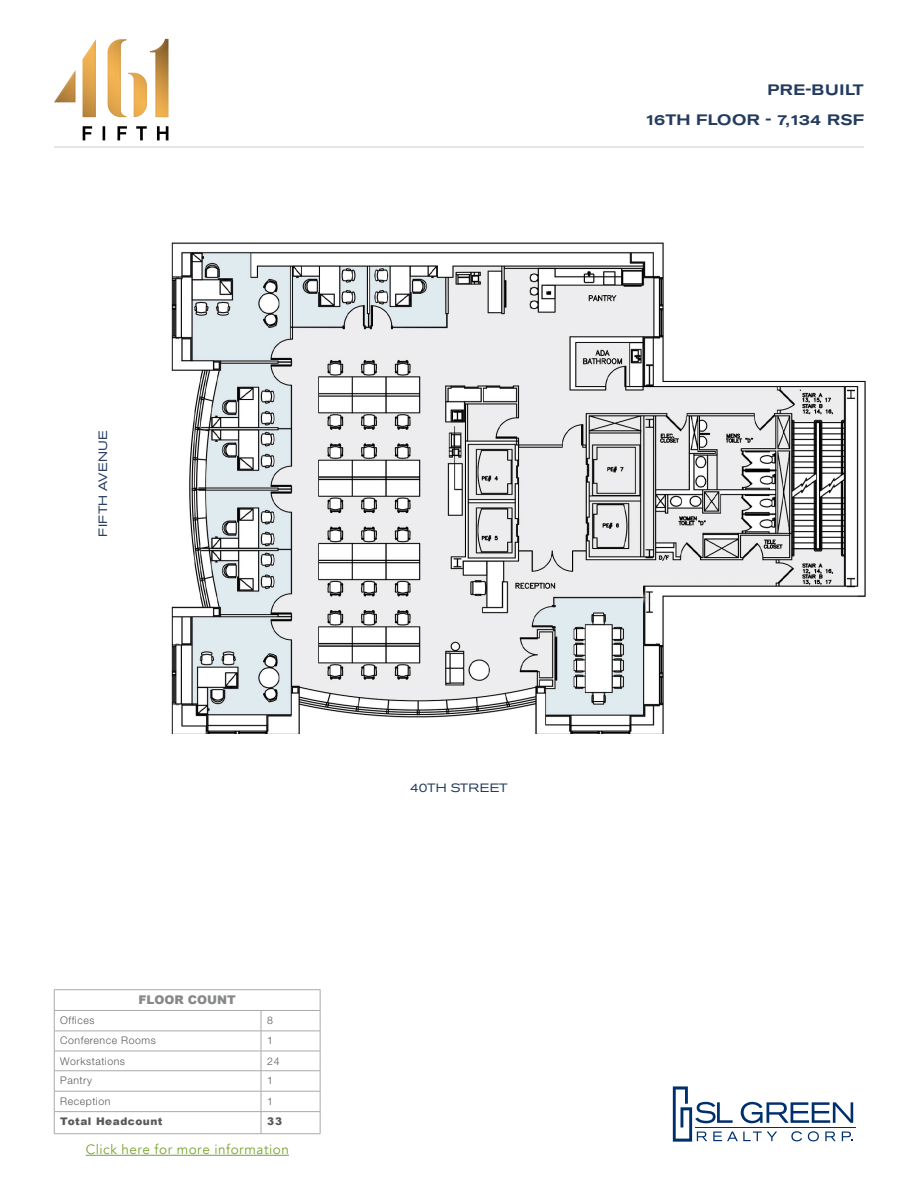
<style>
.page{position:relative;width:918px;height:1188px;background:#fff}
.page>*{position:absolute;margin:0;border:0;box-sizing:border-box;transform-origin:0 0}
.t1{font:500 expanded 15px/30px "Akzidenz Grotesk Pro";letter-spacing:.03em;color:#233b5e;text-align:right}
.t2{font:13.5px "Avenir";letter-spacing:.04em;color:#78a22f}
.t3{font:expanded 12px "Akzidenz Grotesk Pro";letter-spacing:.02em;color:#233b5e}
.t4{font:expanded 12px "Akzidenz Grotesk Pro";color:#233b5e}
.t5{font:900 12px "Arial";color:#86888a}
.t6{font:300 10.5px "Helvetica Neue LT Std";letter-spacing:.05em;color:#58595b}
.t7{font:900 10.5px "Arial";letter-spacing:.05em;color:#58595b}
</style>
<div class="page">
<svg style="left:83px;top:126px;width:85px;height:14px"></svg>
<img style="left:83px;top:117px;width:85px;height:1px">
<img style="left:54px;top:39px;width:114px;height:78px">
<hr style="left:54px;top:147px;width:810px;height:1px;background:#ccc">
<svg style="left:673px;top:1086px;width:180px;height:56px"></svg>
<hr style="left:695px;top:1127px;width:160px;height:1px;background:#002f6e">
<img style="left:171px;top:242px;width:695px;height:492px">
<hr style="left:54px;top:989px;width:207px;height:1px;background:#a7a9ac">
<hr style="left:261px;top:989px;width:59px;height:1px;background:#a7a9ac">
<svg style="left:54px;top:990px;width:267px;height:144px"></svg>
<hr style="left:54px;top:1133px;width:207px;height:1px;background:#a7a9ac">
<hr style="left:261px;top:1133px;width:59px;height:1px;background:#a7a9ac">
<hr style="left:86px;top:1155px;width:203px;height:1px;background:#78a22f">
<p class="t3" style="left:95px;top:537px;width:108px;rotate:-90deg">FIFTH AVENUE</p>
<p class="t5" style="left:139px;top:991px;width:99px">FLOOR COUNT</p>
<p class="t6" style="left:60px;top:1014px;width:36px">Offices</p>
<p class="t6" style="left:267px;top:1014px;width:7px">8</p>
<p class="t6" style="left:60px;top:1034px;width:97px">Conference Rooms</p>
<p class="t6" style="left:267px;top:1034px;width:7px">1</p>
<p class="t6" style="left:60px;top:1054px;width:66px">Workstations</p>
<p class="t6" style="left:267px;top:1054px;width:14px">24</p>
<p class="t6" style="left:60px;top:1074px;width:33px">Pantry</p>
<p class="t6" style="left:267px;top:1074px;width:7px">1</p>
<p class="t6" style="left:60px;top:1095px;width:52px">Reception</p>
<p class="t6" style="left:267px;top:1095px;width:7px">1</p>
<p class="t7" style="left:60px;top:1114px;width:104px">Total Headcount</p>
<p class="t7" style="left:267px;top:1114px;width:17px">33</p>
<p class="t2" style="left:86px;top:1142px;width:205px">Click here for more information</p>
<p class="t4" style="left:410px;top:780px;width:99px">40TH STREET</p>
<h1 class="t1" style="left:645px;top:75px;width:220px">PRE-BUILT<br>16TH FLOOR - 7,134 RSF</h1>
</div>
